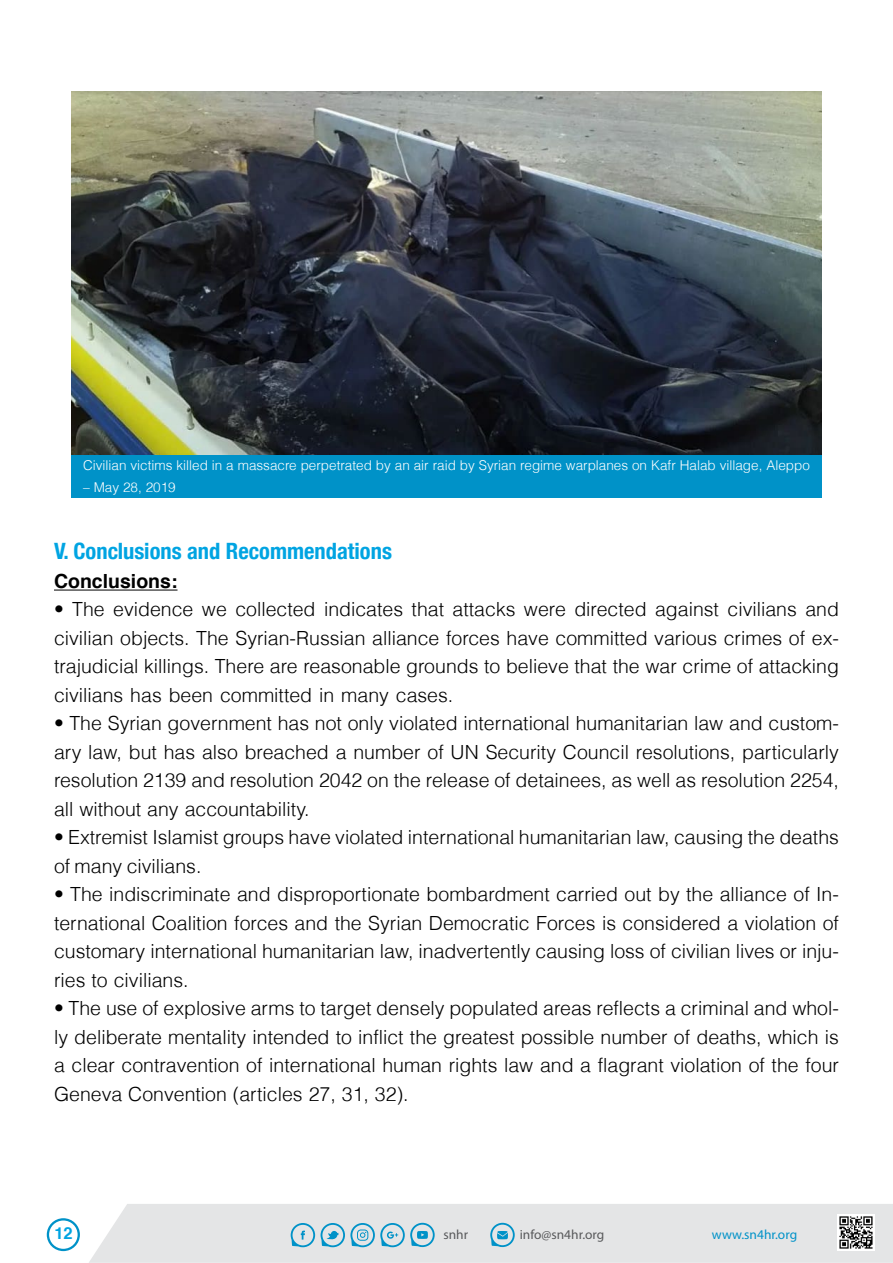
<style>
.page{position:relative;width:893px;height:1263px;background:#fff}
.page>*{position:absolute;margin:0;border:0;box-sizing:border-box;transform-origin:0 0}
.t1{font:700 condensed 22.5px "Helvetica Neue";color:#00a4e2}
.t2{font:300 19.5px/28.5px "Helvetica";color:#000}
.t3{font:700 19.5px "Helvetica";color:#000}
.t4{font:700 16.5px "Helvetica";color:#00a4e2}
.t5{font:300 13.5px "Helvetica";color:#fff}
.t6{font:13.35px "Myriad Pro";color:#58595b}
.t7{font:13.35px "Myriad Pro";color:#0092c8}
</style>
<div class="page">
<div style="left:89px;top:1204px;width:804px;height:59px;background:#e4e5e6"></div>
<svg style="left:291px;top:1223px;width:24px;height:24px"></svg>
<svg style="left:321px;top:1223px;width:114px;height:24px;background:#a1ccdd"></svg>
<svg style="left:490px;top:1223px;width:25px;height:24px"></svg>
<img style="left:837px;top:1214px;width:37px;height:37px">
<svg style="left:47px;top:1218px;width:33px;height:33px"></svg>
<hr style="left:54px;top:590px;width:124px;height:1px;background:#000">
<img style="left:71px;top:91px;width:751px;height:364px">
<div style="left:71px;top:455px;width:751px;height:42px;background:#0092c8"></div>
<p class="t5" style="left:83px;top:457px;width:728px">Civilian victims killed in a massacre perpetrated by an air raid by Syrian regime warplanes on Kafr Halab village, Aleppo</p>
<p class="t5" style="left:83px;top:479px;width:94px">– May 28, 2019</p>
<p class="t1" style="left:54px;top:537px;width:339px">.V Conclusions and Recommendations</p>
<p class="t3" style="left:54px;top:565px;width:125px">Conclusions:</p>
<p class="t2" style="left:54px;top:595px;width:786px">• The evidence we collected indicates that attacks were directed against civilians and</p>
<p class="t2" style="left:54px;top:652px;width:786px">trajudicial killings. There are reasonable grounds to believe that the war crime of attacking</p>
<p class="t2" style="left:54px;top:623px;width:786px">civilian objects. The Syrian-Russian alliance forces have committed various crimes of ex-</p>
<p class="t2" style="left:54px;top:680px;width:401px">civilians has been committed in many cases.</p>
<p class="t2" style="left:54px;top:737px;width:786px">ary law, but has also breached a number of UN Security Council resolutions, particularly</p>
<p class="t2" style="left:54px;top:709px;width:786px">• The Syrian government has not only violated international humanitarian law and custom-</p>
<p class="t2" style="left:54px;top:766px;width:786px">resolution 2139 and resolution 2042 on the release of detainees, as well as resolution 2254, all without any accountability.</p>
<p class="t2" style="left:54px;top:823px;width:786px">• Extremist Islamist groups have violated international humanitarian law, causing the deaths of many civilians.</p>
<p class="t2" style="left:54px;top:908px;width:786px">ternational Coalition forces and the Syrian Democratic Forces is considered a violation of</p>
<p class="t2" style="left:54px;top:880px;width:786px">• The indiscriminate and disproportionate bombardment carried out by the alliance of In-</p>
<p class="t2" style="left:54px;top:937px;width:786px">customary international humanitarian law, inadvertently causing loss of civilian lives or inju-</p>
<p class="t2" style="left:54px;top:965px;width:136px">ries to civilians.</p>
<p class="t2" style="left:54px;top:994px;width:786px">• The use of explosive arms to target densely populated areas reflects a criminal and whol-</p>
<p class="t2" style="left:54px;top:1051px;width:786px">a clear contravention of international human rights law and a flagrant violation of the four<br>Geneva Convention (articles 27, 31, 32 .(</p>
<p class="t2" style="left:54px;top:1022px;width:786px">ly deliberate mentality intended to inflict the greatest possible number of deaths, which is</p>
<p class="t4" style="left:54px;top:1220px;width:20px">12</p>
<p class="t6" style="left:443px;top:1226px;width:26px">snhr</p>
<p class="t6" style="left:520px;top:1226px;width:86px">info@sn4hr.org</p>
<p class="t7" style="left:712px;top:1226px;width:87px">www.sn4hr.org</p>
</div>
